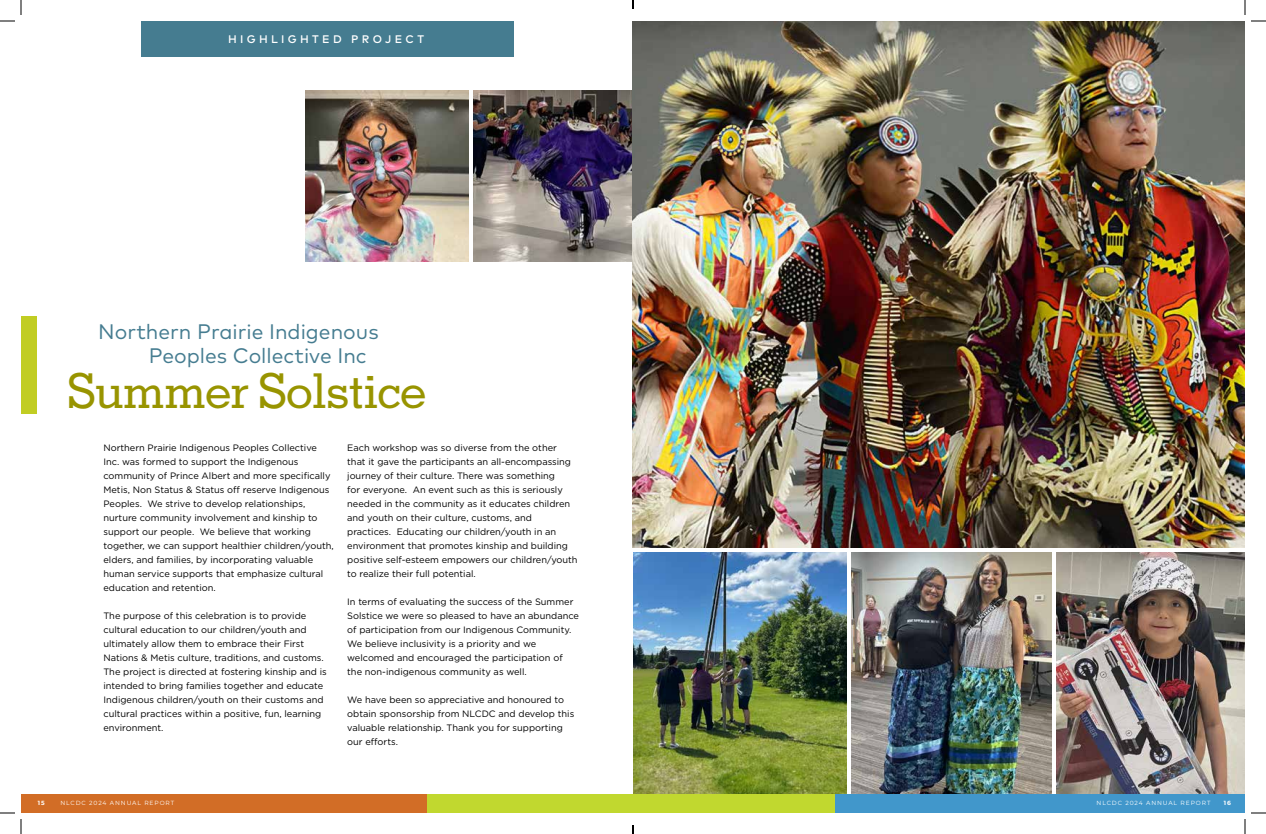
<style>
.page{position:relative;width:1266px;height:834px;background:#fff}
.page>*{position:absolute;margin:0;border:0;box-sizing:border-box;transform-origin:0 0}
.t1{font:500 48px "Memphis LT Std";letter-spacing:-.03em;color:#989400}
.t2{font:21px/24.1px "Mark OT";color:#457c90}
.t3{font:500 11px "Mark OT";letter-spacing:.3em;color:#fff}
.t4{font:9.2px/14px "Gotham";color:#000}
.t5{font:6px "Montserrat";letter-spacing:.15em;color:#fff}
.t6{font:700 6px "Montserrat";color:#fff}
</style>
<div class="page">
<div style="left:21px;top:794px;width:413px;height:19px;background:#d26d26"></div>
<img style="left:473px;top:90px;width:160px;height:172px">
<img style="left:633px;top:552px;width:214px;height:242px">
<img style="left:852px;top:552px;width:199px;height:242px">
<img style="left:1056px;top:552px;width:189px;height:242px">
<div style="left:141px;top:21px;width:373px;height:36px;background:#457c90"></div>
<img style="left:633px;top:21px;width:612px;height:527px">
<img style="left:305px;top:90px;width:164px;height:172px">
<div style="left:21px;top:316px;width:16px;height:98px;background:#c1cd23"></div>
<div style="left:428px;top:794px;width:415px;height:19px;background:#c1d82f"></div>
<div style="left:836px;top:794px;width:409px;height:19px;background:#4197cb"></div>
<svg style="left:0;top:0;width:22px;height:22px"></svg>
<svg style="left:0;top:812px;width:22px;height:22px"></svg>
<svg style="left:1244px;top:0;width:22px;height:22px"></svg>
<svg style="left:1244px;top:812px;width:22px;height:22px"></svg>
<svg style="left:632px;top:0;width:2px;height:9px"></svg>
<svg style="left:632px;top:825px;width:2px;height:9px"></svg>
<p class="t3" style="left:228px;top:32px;width:197px">HIGHLIGHTED PROJECT</p>
<h2 class="t2" style="left:149px;top:319px;width:232px;text-indent:-50px">Northern Prairie Indigenous<br>Peoples Collective Inc</h2>
<h1 class="t1" style="left:67px;top:361px;width:361px">Summer Solstice</h1>
<p class="t4" style="left:103px;top:441px;width:232px">Northern Prairie Indigenous Peoples Collective Inc. was formed to support the Indigenous community of Prince Albert and more specifically Metis, Non Status &amp; Status off reserve Indigenous Peoples. We strive to develop relationships, nurture community involvement and kinship to support our people. We believe that working together, we can support healthier children/youth, elders, and families, by incorporating valuable human service supports that emphasize cultural education and retention.</p>
<p class="t4" style="left:103px;top:609px;width:225px">The purpose of this celebration is to provide cultural education to our children/youth and ultimately allow them to embrace their First Nations &amp; Metis culture, traditions, and customs.<br>The project is directed at fostering kinship and is intended to bring families together and educate Indigenous children/youth on their customs and cultural practices within a positive, fun, learning environment.</p>
<p class="t4" style="left:347px;top:441px;width:232px">Each workshop was so diverse from the other that it gave the participants an all-encompassing journey of their culture. There was something<br>for everyone. An event such as this is seriously needed in the community as it educates children and youth on their culture, customs, and practices. Educating our children/youth in an environment that promotes kinship and building positive self-esteem empowers our children/youth to realize their full potential.</p>
<p class="t4" style="left:347px;top:595px;width:233px">In terms of evaluating the success of the Summer Solstice we were so pleased to have an abundance of participation from our Indigenous Community.<br>We believe inclusivity is a priority and we welcomed and encouraged the participation of the non-indigenous community as well.</p>
<p class="t4" style="left:347px;top:693px;width:229px">We have been so appreciative and honoured to obtain sponsorship from NLCDC and develop this valuable relationship. Thank you for supporting our efforts.</p>
<p class="t6" style="left:38px;top:799px;width:8px">15</p>
<p class="t5" style="left:60px;top:799px;width:115px">NLCDC 2024 ANNUAL REPORT</p>
<p class="t5" style="left:1097px;top:799px;width:115px">NLCDC 2024 ANNUAL REPORT</p>
<p class="t6" style="left:1224px;top:799px;width:9px">16</p>
</div>
